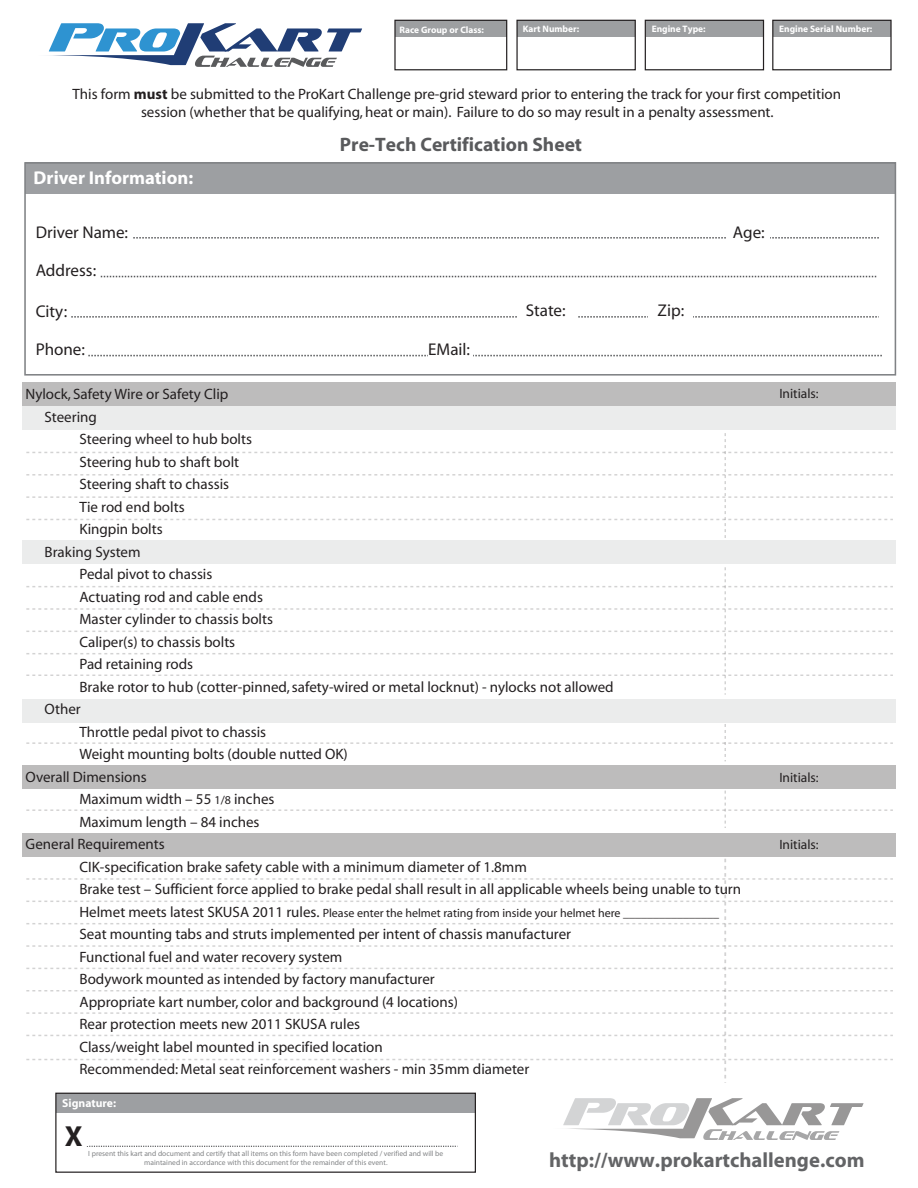
<style>
.page{position:relative;width:918px;height:1188px;background:#fff}
.page>*{position:absolute;margin:0;border:0;box-sizing:border-box;transform-origin:0 0}
.t1{font:700 29.1px "Myriad";color:#231f20}
.t2{font:700 20.7px "Myriad";color:#636466}
.t3{font:700 19.5px "Myriad";color:#595a5c}
.t4{font:700 18.6px "Myriad";color:#fff}
.t5{font:17.1px "Myriad";color:#231f20}
.t6{font:15px/22.6px "Myriad";color:#231f20}
.t7{font:13.5px "Myriad";color:#231f20}
.t8{font:12px "Myriad";color:#231f20}
.t9{font:700 11.7px "Myriad";color:#fff}
.t10{font:700 9.45px "Myriad";color:#fff}
.t11{font:7.5px/9px "Myriad";color:#818385;text-align:center}
.s1{font-weight:700}
.s2{font-size:12px}
.s3{font-size:15px}
</style>
<div class="page">
<div style="left:22px;top:406px;width:873px;height:24px;background:#ebecec"></div>
<div style="left:22px;top:382px;width:873px;height:24px;background:#bdbcbc"></div>
<div style="left:22px;top:765px;width:873px;height:24px;background:#bdbcbc"></div>
<div style="left:22px;top:833px;width:873px;height:24px;background:#bdbcbc"></div>
<div style="left:22px;top:540px;width:873px;height:24px;background:#ebecec"></div>
<div style="left:22px;top:699px;width:873px;height:24px;background:#ebecec"></div>
<div style="left:25px;top:163px;width:871px;height:31px;background:#9d9fa2"></div>
<div style="left:24px;top:162px;width:872px;height:214px;border:2px solid #808285"></div>
<svg style="left:133px;top:237px;width:746px;height:2px"></svg>
<div style="left:727px;top:223px;width:42px;height:22px;background:#fff"></div>
<svg style="left:101px;top:276px;width:776px;height:1px"></svg>
<svg style="left:71px;top:316px;width:808px;height:2px"></svg>
<div style="left:517px;top:301px;width:60px;height:22px;background:#fff"></div>
<div style="left:648px;top:301px;width:45px;height:22px;background:#fff"></div>
<svg style="left:88px;top:355px;width:794px;height:1px"></svg>
<div style="left:428px;top:340px;width:45px;height:22px;background:#fff"></div>
<svg style="left:26px;top:433px;width:867px;height:105px"></svg>
<svg style="left:26px;top:567px;width:867px;height:128px"></svg>
<svg style="left:26px;top:724px;width:867px;height:37px"></svg>
<svg style="left:26px;top:791px;width:867px;height:37px"></svg>
<svg style="left:26px;top:859px;width:867px;height:224px"></svg>
<div style="left:56px;top:1093px;width:420px;height:20px;background:#9d9fa2"></div>
<div style="left:55px;top:1093px;width:421px;height:80px;border:1px solid #231f20"></div>
<svg style="left:87px;top:1146px;width:369px;height:1px"></svg>
<svg style="left:563px;top:1098px;width:301px;height:42px"></svg>
<div style="left:395px;top:21px;width:112px;height:16px;background:#9d9fa1"></div>
<div style="left:517px;top:21px;width:118px;height:16px;background:#9d9fa1"></div>
<div style="left:516px;top:20px;width:120px;height:50px;border:1px solid #231f20"></div>
<div style="left:394px;top:20px;width:113px;height:50px;border:1px solid #231f20"></div>
<div style="left:773px;top:21px;width:118px;height:16px;background:#9d9fa1"></div>
<div style="left:772px;top:20px;width:120px;height:50px;border:1px solid #231f20"></div>
<div style="left:646px;top:21px;width:118px;height:16px;background:#9d9fa1"></div>
<div style="left:645px;top:20px;width:119px;height:50px;border:1px solid #231f20"></div>
<svg style="left:48px;top:23px;width:314px;height:44px"></svg>
<p class="t10" style="left:400px;top:25px;width:86px">Race Group or Class:</p>
<p class="t10" style="left:523px;top:24px;width:58px">Kart Number:</p>
<p class="t10" style="left:652px;top:24px;width:56px">Engine Type:</p>
<p class="t10" style="left:779px;top:24px;width:95px">Engine Serial Number:</p>
<p class="t6" style="left:73px;top:86px;width:770px;line-height:18px;text-align:center">This form <span class="s1">must</span> be submitted to the ProKart Challenge pre-grid steward prior to entering the track for your first competition session (whether that be qualifying, heat or main). Failure to do so may result in a penalty assessment.</p>
<p class="t4" style="left:34px;top:169px;width:161px">Driver Information:</p>
<h3 class="t3" style="left:340px;top:134px;width:244px">Pre-Tech Certification Sheet</h3>
<p class="t5" style="left:36px;top:223px;width:94px">Driver Name:</p>
<p class="t5" style="left:733px;top:224px;width:33px">Age:</p>
<p class="t5" style="left:36px;top:262px;width:62px">Address:</p>
<p class="t5" style="left:36px;top:302px;width:33px">City:</p>
<p class="t5" style="left:526px;top:302px;width:41px">State:</p>
<p class="t5" style="left:658px;top:302px;width:28px">Zip:</p>
<p class="t5" style="left:36px;top:341px;width:51px">Phone:</p>
<p class="t5" style="left:428px;top:340px;width:43px">EMail:</p>
<p class="t6" style="left:45px;top:384px;width:185px;text-indent:-19px">Nylock, Safety Wire or Safety Clip<br>Steering</p>
<p class="t6" style="left:80px;top:428px;width:174px">Steering wheel to hub bolts</p>
<p class="t6" style="left:80px;top:451px;width:161px">Steering hub to shaft bolt</p>
<p class="t6" style="left:80px;top:473px;width:151px">Steering shaft to chassis</p>
<p class="t6" style="left:80px;top:496px;width:107px">Tie rod end bolts</p>
<p class="t6" style="left:80px;top:518px;width:85px">Kingpin bolts</p>
<p class="t6" style="left:45px;top:541px;width:98px">Braking System</p>
<p class="t6" style="left:80px;top:563px;width:134px">Pedal pivot to chassis</p>
<p class="t6" style="left:80px;top:586px;width:185px">Actuating rod and cable ends</p>
<p class="t6" style="left:80px;top:608px;width:195px">Master cylinder to chassis bolts</p>
<p class="t6" style="left:80px;top:631px;width:157px">Caliper(s) to chassis bolts</p>
<p class="t6" style="left:80px;top:653px;width:115px">Pad retaining rods</p>
<p class="t6" style="left:80px;top:676px;width:536px">Brake rotor to hub (cotter-pinned, safety-wired or metal locknut) - nylocks not allowed</p>
<p class="t6" style="left:45px;top:698px;width:38px">Other</p>
<p class="t6" style="left:80px;top:721px;width:188px">Throttle pedal pivot to chassis</p>
<p class="t6" style="left:80px;top:743px;width:270px">Weight mounting bolts (double nutted OK)</p>
<p class="t6" style="left:26px;top:766px;width:123px">Overall Dimensions</p>
<p class="t6" style="left:80px;top:788px;width:196px">Maximum width – 55 <span class="s2">1/8</span> inches</p>
<p class="t6" style="left:79px;top:811px;width:182px">Maximum length – 84 inches</p>
<p class="t6" style="left:25px;top:833px;width:141px">General Requirements</p>
<p class="t6" style="left:79px;top:856px;width:449px">CIK-specification brake safety cable with a minimum diameter of 1.8mm</p>
<p class="t6" style="left:79px;top:878px;width:663px">Brake test – Sufficient force applied to brake pedal shall result in all applicable wheels being unable to turn</p>
<p class="t8" style="left:80px;top:907px;width:641px"><span class="s3">Helmet meets latest SKUSA 2011 rules.</span> Please enter the helmet rating from inside your helmet here ________________</p>
<p class="t6" style="left:79px;top:923px;width:493px">Seat mounting tabs and struts implemented per intent of chassis manufacturer Functional fuel and water recovery system<br>Bodywork mounted as intended by factory manufacturer<br>Appropriate kart number, color and background (4 locations)<br>Rear protection meets new 2011 SKUSA rules<br>Class/weight label mounted in specified location</p>
<p class="t6" style="left:79px;top:1058px;width:451px">Recommended: Metal seat reinforcement washers - min 35mm diameter</p>
<p class="t9" style="left:62px;top:1097px;width:55px">Signature:</p>
<h1 class="t1" style="left:65px;top:1122px;width:19px">X</h1>
<p class="t7" style="left:779px;top:387px;width:41px">Initials:</p>
<p class="t7" style="left:779px;top:771px;width:41px">Initials:</p>
<p class="t7" style="left:779px;top:837px;width:41px">Initials:</p>
<p class="t11" style="left:88px;top:1149px;width:357px">I present this kart and document and certify that all items on this form have been completed / verified and will be maintained in accordance with this document for the remainder of this event.</p>
<h2 class="t2" style="left:549px;top:1149px;width:317px">http://www.prokartchallenge.com</h2>
</div>
